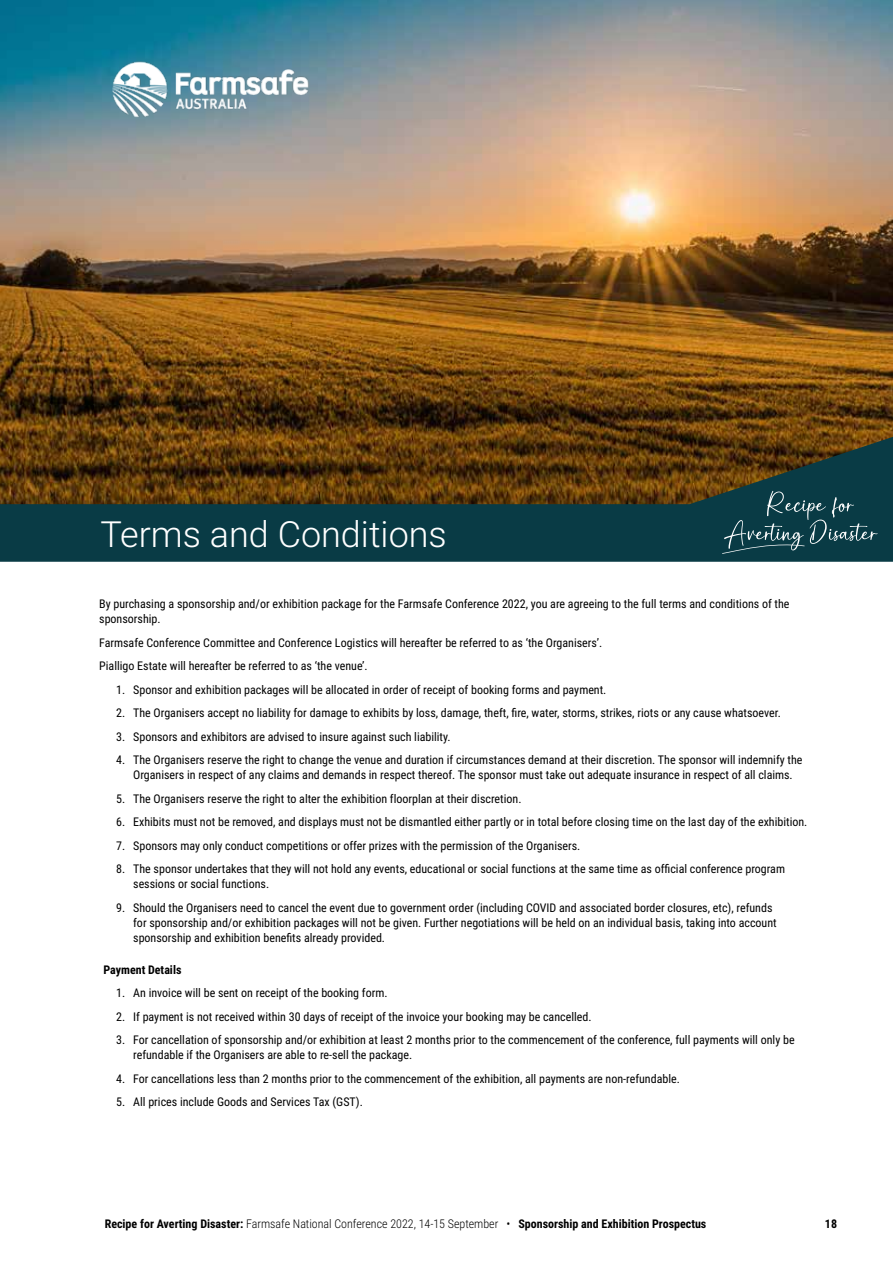
<style>
.page{position:relative;width:893px;height:1263px;background:#fff}
.page>*{position:absolute;margin:0;border:0;box-sizing:border-box;transform-origin:0 0}
.t1{font:300 36px "Roboto";color:#fff}
.t2{font:12px/15px "Roboto Condensed";color:#000}
.t3{font:700 12px "Roboto Condensed";color:#000}
.s1{font-weight:300}
</style>
<div class="page">
<img style="left:0;top:0;width:893px;height:437px">
<svg style="left:0;top:437px;width:893px;height:125px;background:#343a27"></svg>
<svg style="left:722px;top:491px;width:155px;height:63px;background:#1f4c55"></svg>
<img style="left:108px;top:56px;width:205px;height:66px">
<h1 class="t1" style="left:100px;top:509px;width:348px">Terms and Conditions</h1>
<p class="t2" style="left:99px;top:596px;width:692px">By purchasing a sponsorship and/or exhibition package for the Farmsafe Conference 2022, you are agreeing to the full terms and conditions of the sponsorship.</p>
<p class="t2" style="left:99px;top:630px;width:505px;line-height:23.5px">Farmsafe Conference Committee and Conference Logistics will hereafter be referred to as ‘the Organisers’.<br>Pialligo Estate will hereafter be referred to as ‘the venue’.</p>
<p class="t2" style="left:116px;top:681px;width:492px">1. Sponsor and exhibition packages will be allocated in order of receipt of booking forms and payment.</p>
<p class="t2" style="left:116px;top:705px;width:666px">2. The Organisers accept no liability for damage to exhibits by loss, damage, theft, fire, water, storms, strikes, riots or any cause whatsoever.</p>
<p class="t2" style="left:116px;top:728px;width:336px">3. Sponsors and exhibitors are advised to insure against such liability.</p>
<p class="t2" style="left:133px;top:752px;width:671px;text-indent:-17px">4. The Organisers reserve the right to change the venue and duration if circumstances demand at their discretion. The sponsor will indemnify the<br>Organisers in respect of any claims and demands in respect thereof. The sponsor must take out adequate insurance in respect of all claims.</p>
<p class="t2" style="left:116px;top:790px;width:407px">5. The Organisers reserve the right to alter the exhibition floorplan at their discretion.</p>
<p class="t2" style="left:116px;top:814px;width:693px">6. Exhibits must not be removed, and displays must not be dismantled either partly or in total before closing time on the last day of the exhibition.</p>
<p class="t2" style="left:116px;top:837px;width:466px">7. Sponsors may only conduct competitions or offer prizes with the permission of the Organisers.</p>
<p class="t2" style="left:133px;top:861px;width:653px;text-indent:-17px">8. The sponsor undertakes that they will not hold any events, educational or social functions at the same time as official conference program sessions or social functions.</p>
<p class="t2" style="left:133px;top:899px;width:645px;text-indent:-17px">9. Should the Organisers need to cancel the event due to government order (including COVID and associated border closures, etc), refunds for sponsorship and/or exhibition packages will not be given. Further negotiations will be held on an individual basis, taking into account sponsorship and exhibition benefits already provided.</p>
<p class="t3" style="left:103px;top:961px;width:80px">Payment Details</p>
<p class="t2" style="left:116px;top:985px;width:273px">1. An invoice will be sent on receipt of the booking form.</p>
<p class="t2" style="left:116px;top:1008px;width:477px">2. If payment is not received within 30 days of receipt of the invoice your booking may be cancelled.</p>
<p class="t2" style="left:133px;top:1032px;width:663px;text-indent:-17px">3. For cancellation of sponsorship and/or exhibition at least 2 months prior to the commencement of the conference, full payments will only be refundable if the Organisers are able to re-sell the package.</p>
<p class="t2" style="left:116px;top:1070px;width:565px">4. For cancellations less than 2 months prior to the commencement of the exhibition, all payments are non-refundable.</p>
<p class="t2" style="left:116px;top:1094px;width:248px">5. All prices include Goods and Services Tax (GST).</p>
<p class="t3" style="left:105px;top:1215px;width:603px">Recipe for Averting Disaster: <span class="s1">Farmsafe National Conference 2022, 14-15 September •</span> Sponsorship and Exhibition Prospectus</p>
<p class="t3" style="left:825px;top:1215px;width:14px">18</p>
</div>
